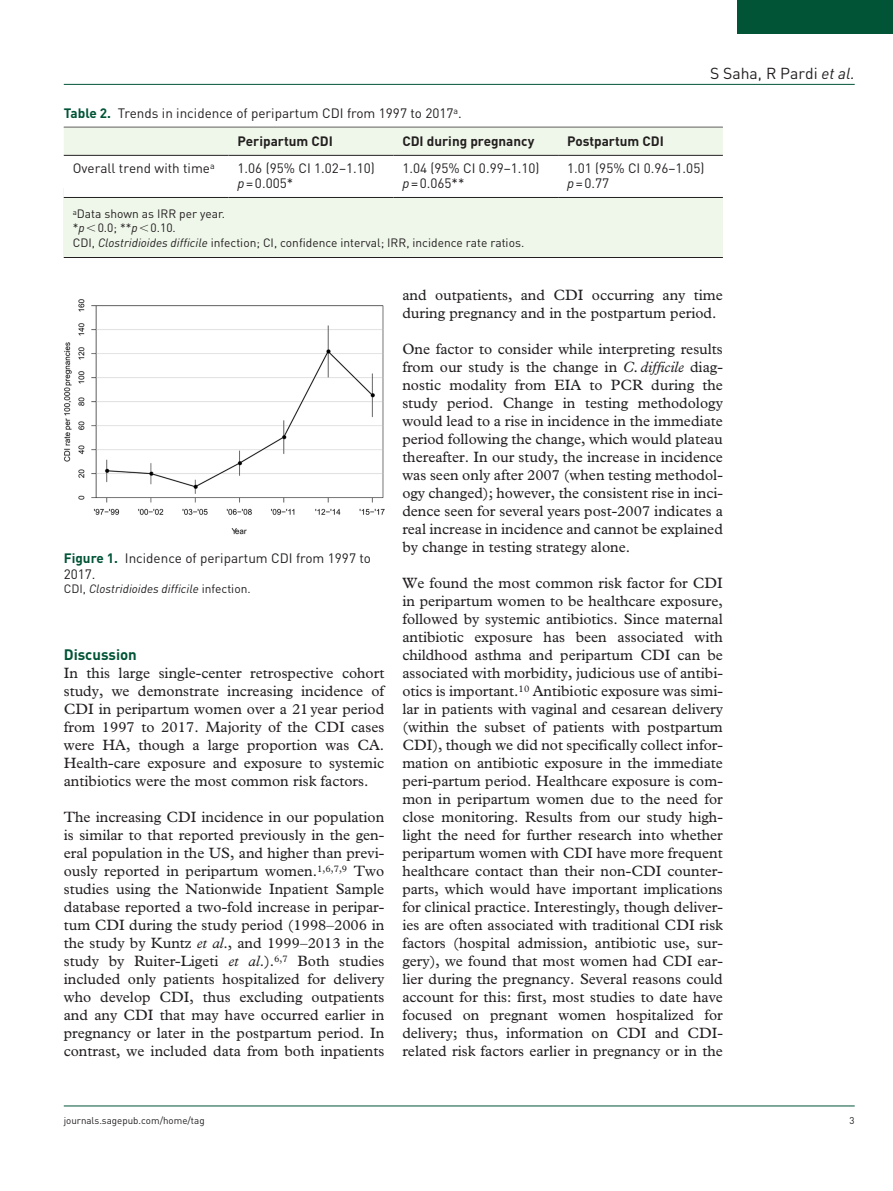
<style>
.page{position:relative;width:893px;height:1191px;background:#fff}
.page>*{position:absolute;margin:0;border:0;box-sizing:border-box;transform-origin:0 0}
.t1{font:15.75px "DIN";color:#231f20}
.t2{font:15px/18px "Plantin Std";color:#231f20;text-align:justify}
.t3{font:700 15px "DIN";color:#015436}
.t4{font:13.5px/15.8px "DIN";color:#231f20}
.t5{font:700 13.5px "DIN";color:#231f20}
.t6{font:12px/14.2px "DIN";color:#231f20}
.t7{font:italic 12px "DIN";color:#231f20}
.t8{font:9.75px "DIN";color:#231f20}
.s1{font-weight:700;color:#015436}
.s2{font-weight:700}
.s3{font-style:italic}
.s4{font-style:normal}
</style>
<div class="page">
<hr style="left:64px;top:84px;width:791px;height:1px;background:#015436">
<hr style="left:64px;top:1105px;width:791px;height:1px;background:#015436">
<div style="left:738px;top:0;width:155px;height:34px;background:#015436"></div>
<div style="left:64px;top:188px;width:659px;height:70px;background:#eff7ea"></div>
<hr style="left:64px;top:127px;width:659px;height:1px;background:#231f20">
<hr style="left:64px;top:257px;width:659px;height:1px;background:#231f20">
<svg style="left:64px;top:128px;width:659px;height:69px"></svg>
<hr style="left:64px;top:155px;width:165px;height:1px;background:#231f20">
<hr style="left:229px;top:155px;width:164px;height:1px;background:#231f20">
<hr style="left:393px;top:155px;width:165px;height:1px;background:#231f20">
<hr style="left:558px;top:155px;width:165px;height:1px;background:#231f20">
<hr style="left:64px;top:197px;width:165px;height:1px;background:#231f20">
<hr style="left:229px;top:197px;width:164px;height:1px;background:#231f20">
<hr style="left:393px;top:197px;width:165px;height:1px;background:#231f20">
<hr style="left:558px;top:197px;width:165px;height:1px;background:#231f20">
<img style="left:64px;top:299px;width:321px;height:236px">
<p class="t4" style="left:238px;top:98px;width:226px;line-height:28.5px;text-indent:-174px"><span class="s1">Table 2.</span> Trends in incidence of peripartum CDI from 1997 to 2017<sup>a</sup>.<br><span class="s2">Peripartum CDI</span></p>
<p class="t5" style="left:402px;top:133px;width:134px">CDI during pregnancy</p>
<p class="t5" style="left:567px;top:133px;width:98px">Postpartum CDI</p>
<p class="t1" style="left:710px;top:63px;width:146px">S Saha, R Pardi <span class="s3">et al.</span></p>
<p class="t4" style="left:73px;top:160px;width:143px">Overall trend with time<sup>a</sup></p>
<p class="t4" style="left:238px;top:160px;width:139px">1.06 (95% CI 1.02–1.10) <span class="s3">p</span>=0.005*</p>
<p class="t4" style="left:402px;top:160px;width:139px">1.04 (95% CI 0.99–1.10) <span class="s3">p</span>=0.065**</p>
<p class="t4" style="left:567px;top:160px;width:139px">1.01 (95% CI 0.96–1.05) <span class="s3">p</span>=0.77</p>
<p class="t6" style="left:73px;top:206px;width:453px"><sup>a</sup>Data shown as IRR per year.<br>*<span class="s3">p</span> 0.0; **<span class="s3">p</span> 0.10.<br>CDI, <span class="s3">Clostridioides difficile</span> infection; CI, confidence interval; IRR, incidence rate ratios.</p>
<p class="t4" style="left:64px;top:550px;width:309px"><span class="s1">Figure 1.</span> Incidence of peripartum CDI from 1997 to<br>2017.</p>
<p class="t7" style="left:64px;top:581px;width:188px"><span class="s4">CDI,</span> Clostridioides difficile <span class="s4">infection.</span></p>
<p class="t3" style="left:64px;top:645px;width:75px">Discussion</p>
<p class="t2" style="left:64px;top:664px;width:322px">In this large single-center retrospective cohort study, we demonstrate increasing incidence of CDI in peripartum women over a 21year period from 1997 to 2017. Majority of the CDI cases were HA, though a large proportion was CA.<br>Health-care exposure and exposure to systemic antibiotics were the most common risk factors.</p>
<p class="t2" style="left:64px;top:808px;width:322px">The increasing CDI incidence in our population is similar to that reported previously in the gen&shy;eral population in the US, and higher than previ&shy;ously reported in peripartum women.<sup>1,6,7,9</sup> Two studies using the Nationwide Inpatient Sample database reported a two-fold increase in peripar&shy;tum CDI during the study period (1998–2006 in the study by Kuntz <span class="s3">et al</span>., and 1999–2013 in the study by Ruiter-Ligeti <span class="s3">et al</span>.).<sup>6,7</sup> Both studies included only patients hospitalized for delivery who develop CDI, thus excluding outpatients and any CDI that may have occurred earlier in pregnancy or later in the postpartum period. In contrast, we included data from both inpatients</p>
<p class="t2" style="left:402px;top:286px;width:322px">and outpatients, and CDI occurring any time during pregnancy and in the postpartum period.</p>
<p class="t2" style="left:402px;top:340px;width:322px">One factor to consider while interpreting results from our study is the change in <span class="s3">C. difficile</span> diag&shy;nostic modality from EIA to PCR during the study period. Change in testing methodology would lead to a rise in incidence in the immediate period following the change, which would plateau thereafter. In our study, the increase in incidence was seen only after 2007 (when testing methodol&shy;ogy changed); however, the consistent rise in inci&shy;dence seen for several years post-2007 indicates a real increase in incidence and cannot be explained by change in testing strategy alone.</p>
<p class="t2" style="left:402px;top:574px;width:322px">We found the most common risk factor for CDI in peripartum women to be healthcare exposure, followed by systemic antibiotics. Since maternal antibiotic exposure has been associated with childhood asthma and peripartum CDI can be associated with morbidity, judicious use of antibi&shy;otics is important.<sup>10</sup> Antibiotic exposure was simi&shy;lar in patients with vaginal and cesarean delivery (within the subset of patients with postpartum CDI), though we did not specifically collect infor&shy;mation on antibiotic exposure in the immediate peri-partum period. Healthcare exposure is com&shy;mon in peripartum women due to the need for close monitoring. Results from our study high&shy;light the need for further research into whether peripartum women with CDI have more frequent healthcare contact than their non-CDI counter&shy;parts, which would have important implications for clinical practice. Interestingly, though deliver&shy;ies are often associated with traditional CDI risk factors (hospital admission, antibiotic use, sur&shy;gery), we found that most women had CDI ear&shy;lier during the pregnancy. Several reasons could account for this: first, most studies to date have focused on pregnant women hospitalized for delivery; thus, information on CDI and CDI&shy;related risk factors earlier in pregnancy or in the</p>
<p class="t8" style="left:64px;top:1114px;width:142px">journals.sagepub.com/home/tag</p>
<p class="t8" style="left:850px;top:1114px;width:7px">3</p>
</div>
